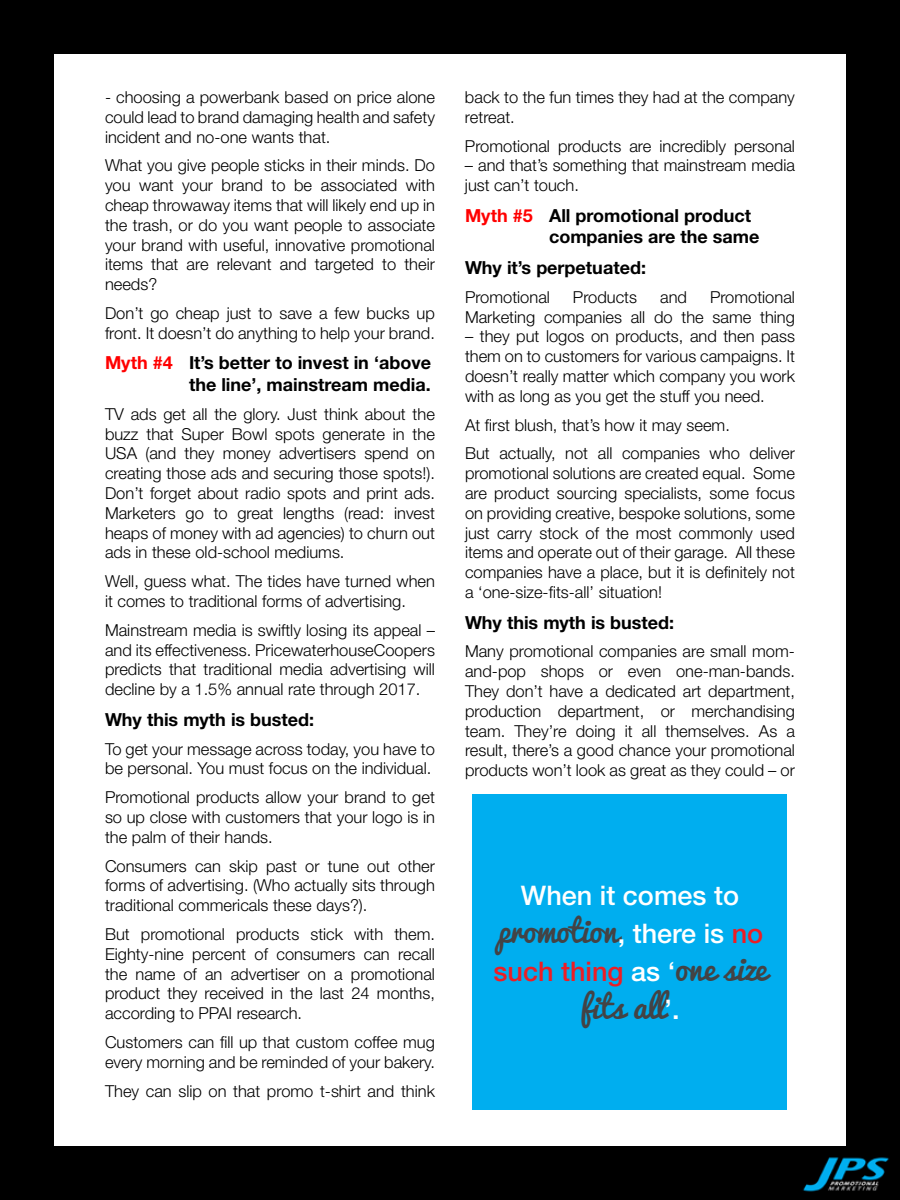
<style>
.page{position:relative;width:900px;height:1200px;background:#000}
.page>*{position:absolute;margin:0;border:0;box-sizing:border-box;transform-origin:0 0}
.t1{font:31.5px "Pacifico";color:#434345}
.t2{font:500 27px "Helvetica Neue LT Std";color:#ed1d24}
.t3{font:500 27px "Helvetica Neue LT Std";color:#fff}
.t4{font:700 18px/21.6px "Helvetica Neue";color:#000;text-align:right}
.t5{font:300 16.5px/19.8px "Helvetica Neue";color:#000;text-align:justify}
.s1{color:#f00}
.s2{font-family:"Helvetica Neue LT Std";font-weight:500;font-size:27px;color:#fff}
.s3{font-family:"Helvetica Neue LT Std";font-weight:500;font-size:27px;color:#ed1d24}
.s4{color:#fff}
.s5{font-family:"Pacifico";font-weight:400;font-size:31.5px;color:#434345}
</style>
<div class="page">
<div style="left:54px;top:54px;width:792px;height:1092px;background:#fff"></div>
<img style="left:803px;top:1157px;width:86px;height:35px">
<div style="left:472px;top:794px;width:316px;height:316px;background:#00aeef"></div>
<p class="t5" style="left:105px;top:87px;width:332px">- choosing a powerbank based on price alone could lead to brand damaging health and safety incident and no-one wants that.</p>
<p class="t5" style="left:105px;top:155px;width:332px">What you give people sticks in their minds. Do you want your brand to be associated with cheap throwaway items that will likely end up in the trash, or do you want people to associate your brand with useful, innovative promotional items that are relevant and targeted to their needs?</p>
<p class="t5" style="left:105px;top:303px;width:332px">Don’t go cheap just to save a few bucks up front. It doesn’t do anything to help your brand.</p>
<p class="t4" style="left:105px;top:352px;width:328px"><span class="s1">Myth #4</span> It’s better to invest in ‘above the line’, mainstream media.</p>
<p class="t5" style="left:105px;top:404px;width:332px">TV ads get all the glory. Just think about the buzz that Super Bowl spots generate in the USA (and they money advertisers spend on creating those ads and securing those spots!).<br>Don’t forget about radio spots and print ads.<br>Marketers go to great lengths (read: invest heaps of money with ad agencies) to churn out ads in these old-school mediums.</p>
<p class="t5" style="left:105px;top:571px;width:331px">Well, guess what. The tides have turned when it comes to traditional forms of advertising.</p>
<p class="t5" style="left:105px;top:620px;width:332px">Mainstream media is swiftly losing its appeal – and its effectiveness. PricewaterhouseCoopers predicts that traditional media advertising will decline by a 1.5% annual rate through 2017.</p>
<p class="t4" style="left:105px;top:708px;width:211px">Why this myth is busted:</p>
<p class="t5" style="left:105px;top:738px;width:331px">To get your message across today, you have to be personal. You must focus on the individual.</p>
<p class="t5" style="left:105px;top:787px;width:332px">Promotional products allow your brand to get so up close with customers that your logo is in the palm of their hands.</p>
<p class="t5" style="left:105px;top:855px;width:331px">Consumers can skip past or tune out other forms of advertising. (Who actually sits through traditional commericals these days?).</p>
<p class="t5" style="left:105px;top:924px;width:332px">But promotional products stick with them.<br>Eighty-nine percent of consumers can recall the name of an advertiser on a promotional product they received in the last 24 months, according to PPAI research.</p>
<p class="t5" style="left:105px;top:1032px;width:331px">Customers can fill up that custom coffee mug every morning and be reminded of your bakery.</p>
<p class="t5" style="left:105px;top:1080px;width:331px">They can slip on that promo t-shirt and think</p>
<p class="t5" style="left:465px;top:87px;width:331px">back to the fun times they had at the company retreat.</p>
<p class="t5" style="left:465px;top:135px;width:331px">Promotional products are incredibly personal</p>
<p class="t5" style="left:465px;top:155px;width:331px">– and that’s something that mainstream media just can’t touch.</p>
<p class="t4" style="left:549px;top:204px;width:212px;text-align:left;text-indent:-84px"><span class="s1">Myth #5</span> All promotional product companies are the same</p>
<p class="t4" style="left:465px;top:256px;width:183px">Why it’s perpetuated:</p>
<p class="t5" style="left:465px;top:287px;width:86px">Promotional</p>
<p class="t5" style="left:573px;top:287px;width:66px">Products</p>
<p class="t5" style="left:660px;top:287px;width:28px">and</p>
<p class="t5" style="left:465px;top:287px;width:331px;text-align:right">Promotional<br>Marketing companies all do the same thing</p>
<p class="t5" style="left:465px;top:326px;width:332px">– they put logos on products, and then pass them on to customers for various campaigns. It doesn’t really matter which company you work with as long as you get the stuff you need.</p>
<p class="t5" style="left:465px;top:410px;width:332px;line-height:28.8px">At first blush, that’s how it may seem.<br>But actually, not all companies who deliver</p>
<p class="t5" style="left:465px;top:463px;width:332px">promotional solutions are created equal. Some are product sourcing specialists, some focus on providing creative, bespoke solutions, some just carry stock of the most commonly used items and operate out of their garage. All these companies have a place, but it is definitely not a ‘one-size-fits-all’ situation!</p>
<p class="t4" style="left:465px;top:611px;width:211px">Why this myth is busted:</p>
<p class="t5" style="left:465px;top:641px;width:332px">Many promotional companies are small mom&shy;and-pop shops or even one-man-bands.<br>They don’t have a dedicated art department, production department, or merchandising team. They’re doing it all themselves. As a result, there’s a good chance your promotional products won’t look as great as they could – or</p>
<h2 class="t3" style="left:521px;top:879px;width:220px">When it comes to</h2>
<h1 class="t1" style="left:497px;top:903px;width:268px">promotion<span class="s2">, there is</span> <span class="s3">no</span></h1>
<h2 class="t2" style="left:494px;top:955px;width:274px">such thing <span class="s4">as ‘</span><span class="s5">one size</span></h2>
<h1 class="t1" style="left:580px;top:978px;width:101px">fits all<span class="s2">’.</span></h1>
</div>
